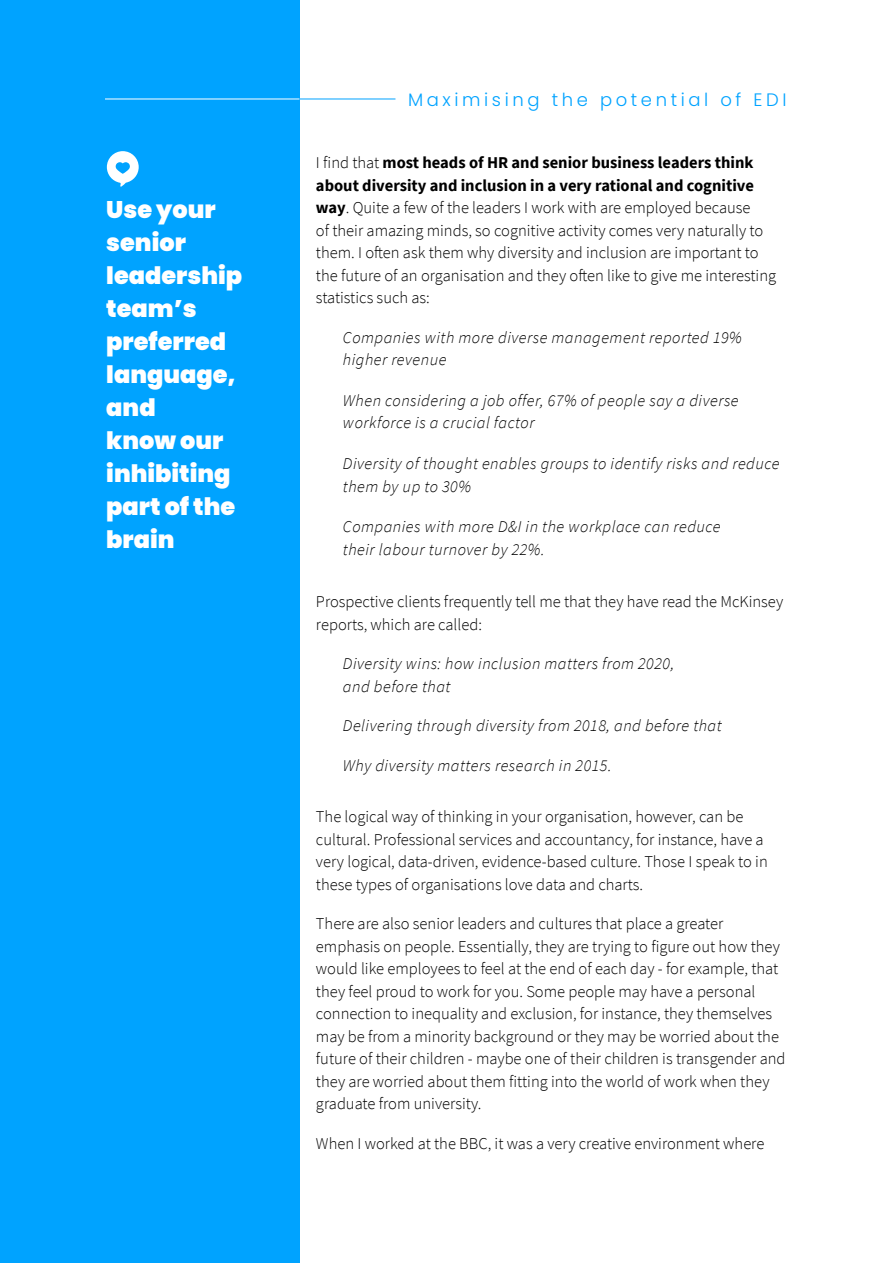
<style>
.page{position:relative;width:893px;height:1263px;background:#fff}
.page>*{position:absolute;margin:0;border:0;box-sizing:border-box;transform-origin:0 0}
.t1{font:900 24px/33px "Poppins";color:#fff}
.t2{font:300 18px "Poppins";letter-spacing:.2em;color:#00a3ff}
.t3{font:300 16.5px/22.5px "Source Sans Pro";color:#000}
.t4{font:italic 300 16.5px/22.5px "Source Sans Pro";letter-spacing:.03em;color:#000}
.s1{font-weight:700}
</style>
<div class="page">
<div style="left:0;top:0;width:299px;height:1263px;background:#00a3ff"></div>
<hr style="left:105px;top:99px;width:290px;height:1px;background:#00a3ff">
<hr style="left:105px;top:99px;width:194px;height:1px;background:#fff">
<svg style="left:107px;top:151px;width:32px;height:36px"></svg>
<h1 class="t1" style="left:106px;top:193px;width:137px">Use your senior leadership team’s preferred language, and<br>know our inhibiting part of the brain</h1>
<p class="t2" style="left:408px;top:90px;width:380px">Maximising the potential of EDI</p>
<p class="t3" style="left:316px;top:152px;width:462px">I find that <span class="s1">most heads of HR and senior business leaders think about diversity and inclusion in a very rational and cognitive way</span>. Quite a few of the leaders I work with are employed because<br>of their amazing minds, so cognitive activity comes very naturally to them. I often ask them why diversity and inclusion are important to the future of an organisation and they often like to give me interesting statistics such as:</p>
<p class="t4" style="left:343px;top:326px;width:400px">Companies with more diverse management reported 19% higher revenue</p>
<p class="t4" style="left:343px;top:389px;width:397px">When considering a job offer, 67% of people say a diverse workforce is a crucial factor</p>
<p class="t4" style="left:343px;top:452px;width:438px">Diversity of thought enables groups to identify risks and reduce them by up to 30%</p>
<p class="t4" style="left:343px;top:515px;width:379px">Companies with more D&amp;I in the workplace can reduce their labour turnover by 22%.</p>
<p class="t3" style="left:316px;top:590px;width:469px">Prospective clients frequently tell me that they have read the McKinsey reports, which are called:</p>
<p class="t4" style="left:343px;top:652px;width:333px">Diversity wins: how inclusion matters from 2020, and before that</p>
<p class="t4" style="left:343px;top:714px;width:380px">Delivering through diversity from 2018, and before that</p>
<p class="t4" style="left:343px;top:754px;width:270px">Why diversity matters research in 2015.</p>
<p class="t3" style="left:316px;top:805px;width:453px">The logical way of thinking in your organisation, however, can be cultural. Professional services and accountancy, for instance, have a very logical, data-driven, evidence-based culture. Those I speak to in these types of organisations love data and charts.</p>
<p class="t3" style="left:316px;top:912px;width:471px">There are also senior leaders and cultures that place a greater emphasis on people. Essentially, they are trying to figure out how they would like employees to feel at the end of each day - for example, that they feel proud to work for you. Some people may have a personal connection to inequality and exclusion, for instance, they themselves may be from a minority background or they may be worried about the future of their children - maybe one of their children is transgender and they are worried about them fitting into the world of work when they graduate from university.</p>
<p class="t3" style="left:316px;top:1132px;width:450px">When I worked at the BBC, it was a very creative environment where</p>
</div>
